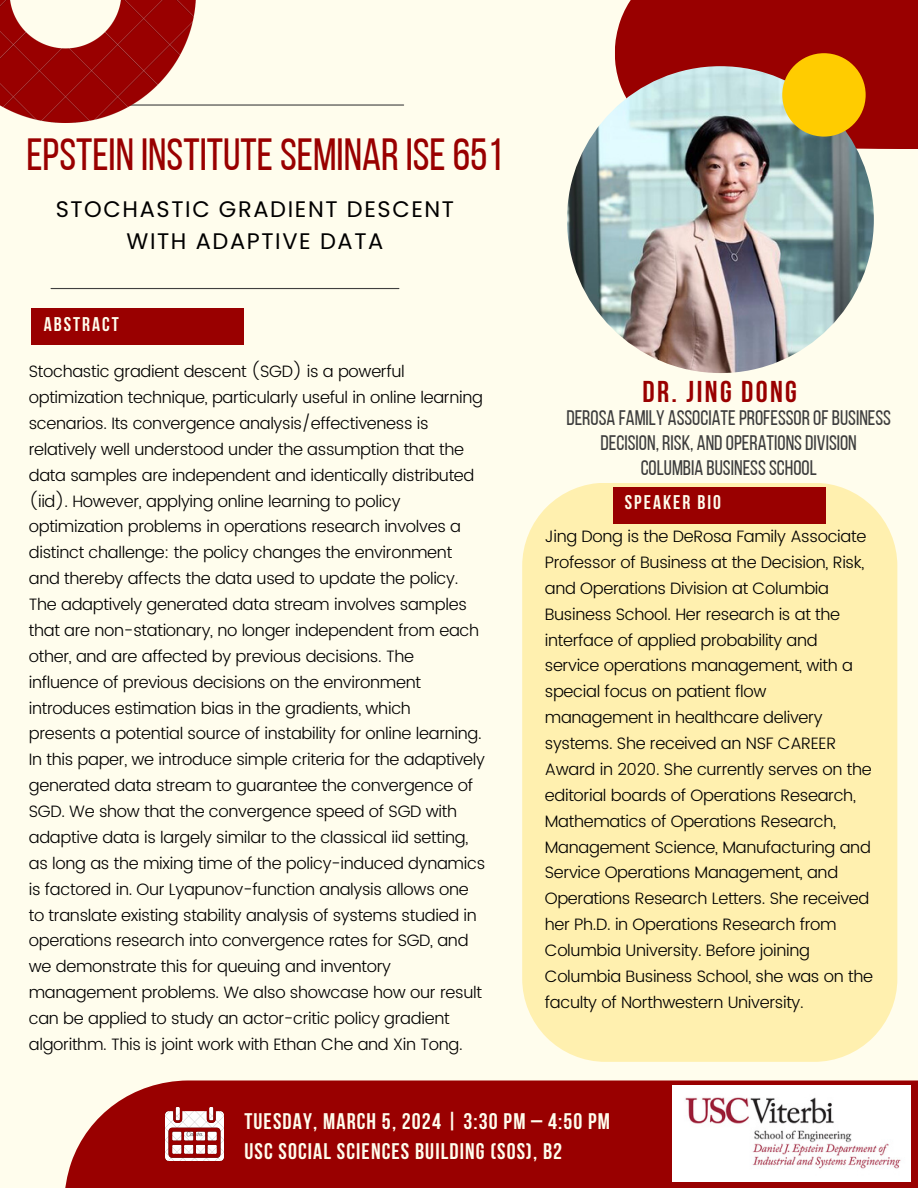
<style>
.page{position:relative;width:918px;height:1188px;background:#fffded}
.page>*{position:absolute;margin:0;border:0;box-sizing:border-box;transform-origin:0 0}
.t1{font:45px "Bebas Neue";color:#900}
.t2{font:700 30px "Bebas Neue";letter-spacing:.08em;color:#900}
.t3{font:700 22.5px/30.3px "Bebas Neue";letter-spacing:.05em;color:#fffded}
.t4{font:22.5px/31.5px "Poppins";letter-spacing:.07em;color:#000;text-align:center}
.t5{font:21px/24.8px "Bebas Neue";color:#3d3d3d;text-align:center}
.t6{font:700 19.8px "Bebas Neue";letter-spacing:.1em;color:#fffded}
.t7{font:300 16.5px/25.8px "Poppins";letter-spacing:-.02em;color:#000}
</style>
<div class="page">
<div style="left:615px;top:0;width:303px;height:149px;background:#900"></div>
<img style="left:567px;top:66px;width:307px;height:307px;border-radius:50%">
<div style="left:782px;top:53px;width:84px;height:84px;background:#fc0;border-radius:50%"></div>
<hr style="left:58px;top:104px;width:346px;height:2px;background:#404040">
<img style="left:0;top:0;width:195px;height:123px">
<hr style="left:51px;top:288px;width:348px;height:1px;background:#404040">
<div style="left:522px;top:483px;width:375px;height:579px;background:#fff0af"></div>
<div style="left:64px;top:1080px;width:854px;height:108px;background:#900"></div>
<div style="left:31px;top:308px;width:213px;height:37px;background:#900"></div>
<div style="left:613px;top:487px;width:213px;height:37px;background:#900"></div>
<img style="left:165px;top:1107px;width:59px;height:53px">
<img style="left:673px;top:1086px;width:237px;height:96px">
<p class="t1" style="left:26px;top:137px;width:478px">EPSTEIN INSTITUTE SEMINAR ISE651</p>
<h2 class="t4" style="left:56px;top:194px;width:400px">STOCHASTIC GRADIENT DESCENT<br>WITH ADAPTIVE DATA</h2>
<h4 class="t6" style="left:44px;top:317px;width:76px">ABSTRACT</h4>
<h5 class="t7" style="left:29px;top:359px;width:456px">Stochastic gradient descent (SGD) is a powerful optimization technique, particularly useful in online learning scenarios. Its convergence analysis/effectiveness is relatively well understood under the assumption that the data samples are independent and identically distributed (iid). However, applying online learning to policy optimization problems in operations research involves a distinct challenge: the policy changes the environment and thereby affects the data used to update the policy.<br>The adaptively generated data stream involves samples that are non-stationary, no longer independent from each other, and are affected by previous decisions. The influence of previous decisions on the environment introduces estimation bias in the gradients, which</h5>
<p class="t7" style="left:29px;top:721px;width:458px">presents a potential source of instability for online learning.<br>In this paper, we introduce simple criteria for the adaptively generated data stream to guarantee the convergence of SGD. We show that the convergence speed of SGD with adaptive data is largely similar to the classical iid setting, as long as the mixing time of the policy-induced dynamics is factored in. Our Lyapunov-function analysis allows one to translate existing stability analysis of systems studied in operations research into convergence rates for SGD, and we demonstrate this for queuing and inventory management problems. We also showcase how our result can be applied to study an actor-critic policy gradient algorithm. This is joint work with Ethan Che and Xin Tong.</p>
<h4 class="t2" style="left:643px;top:380px;width:156px">DR. JING DONG</h4>
<h5 class="t5" style="left:566px;top:408px;width:326px">DEROSA FAMILY ASSOCIATEPROFESSOROFBUSINESS<br>DECISION, RISK, ANDOPERATIONSDIVISION<br>COLUMBIA BUSINESSSCHOOL</h5>
<h3 class="t6" style="left:625px;top:494px;width:97px">SPEAKER BIO</h3>
<p class="t7" style="left:545px;top:523px;width:323px">Jing Dong is the DeRosa Family Associate<br>Professor of Business at the Decision, Risk, and Operations Division at Columbia</p>
<p class="t7" style="left:545px;top:601px;width:329px">Business School. Her research is at the interface of applied probability and service operations management, with a special focus on patient flow management in healthcare delivery systems. She received an NSF CAREER Award in 2020. She currently serves on the</p>
<p class="t7" style="left:545px;top:782px;width:330px">editorial boards of Operations Research, Mathematics of Operations Research, Management Science, Manufacturing and Service Operations Management, and Operations Research Letters. She received her Ph.D. in Operations Research from Columbia University. Before joining Columbia Business School, she was on the faculty of Northwestern University.</p>
<p class="t3" style="left:244px;top:1108px;width:367px">TUESDAY, MARCH 5, 2024 | 3:30 PM – 4:50 PM<br>USC SOCIAL SCIENCES BUILDING (SOS), B2</p>
</div>
